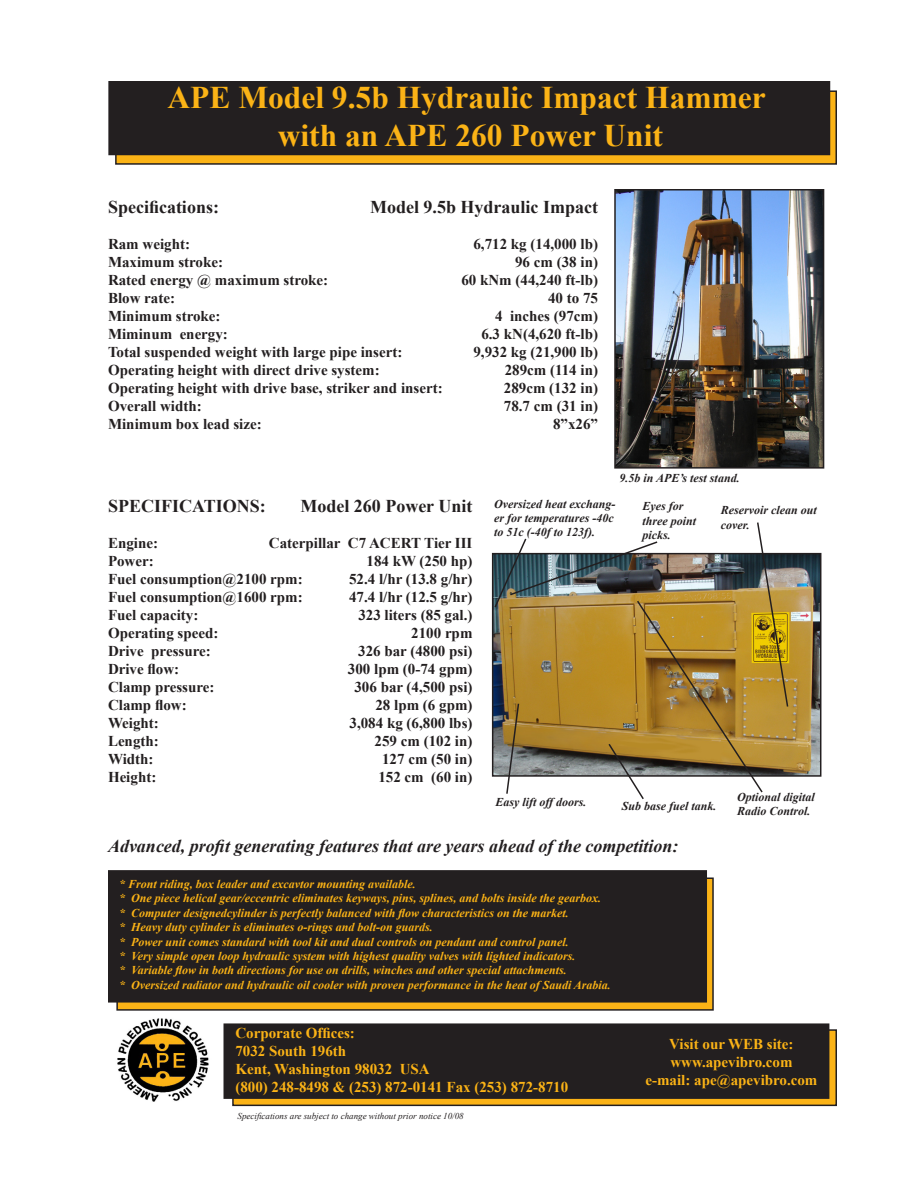
<style>
.page{position:relative;width:918px;height:1188px;background:#fff}
.page>*{position:absolute;margin:0;border:0;box-sizing:border-box;transform-origin:0 0}
.t1{font:700 31.5px "Times New Roman";color:#fbb316}
.t2{font:700 18px "Times New Roman";color:#231f20}
.t3{font:italic 700 18px "Times New Roman";color:#231f20}
.t4{font:700 15px "Times New Roman";color:#231f20}
.t5{font:700 15px "Times New Roman";color:#fbb316}
.t6{font:italic 700 12px "Times New Roman";color:#fbb316}
.t7{font:italic 700 12px/14.4px "Times New Roman";color:#231f20}
.t8{font:italic 9px "Times New Roman";color:#231f20}
</style>
<div class="page">
<div style="left:116px;top:91px;width:720px;height:73px;background:#fbb316"></div>
<div style="left:115px;top:90px;width:722px;height:75px;border:2px solid #231f20"></div>
<div style="left:109px;top:82px;width:721px;height:72px;background:#231f20"></div>
<div style="left:108px;top:81px;width:722px;height:74px;border:2px solid #231f20"></div>
<img style="left:617px;top:192px;width:204px;height:274px">
<div style="left:614px;top:189px;width:210px;height:280px;border:2px solid #231f20"></div>
<img style="left:789px;top:556px;width:29px;height:218px">
<img style="left:117px;top:1018px;width:92px;height:84px">
<div style="left:233px;top:1030px;width:603px;height:75px;background:#fbb316"></div>
<div style="left:232px;top:1029px;width:605px;height:77px;border:2px solid #231f20"></div>
<div style="left:224px;top:1024px;width:605px;height:74px;background:#231f20"></div>
<div style="left:224px;top:1023px;width:605px;height:76px;border:2px solid #231f20"></div>
<div style="left:117px;top:878px;width:596px;height:132px;background:#fbb316"></div>
<div style="left:116px;top:878px;width:598px;height:133px;border:2px solid #231f20"></div>
<div style="left:109px;top:871px;width:597px;height:131px;background:#231f20"></div>
<div style="left:108px;top:870px;width:599px;height:133px;border:2px solid #231f20"></div>
<img style="left:493px;top:522px;width:296px;height:277px">
<p class="t1" style="left:167px;top:76px;width:600px">APE Model 9.5b Hydraulic Impact Hammer</p>
<p class="t1" style="left:278px;top:114px;width:387px">with an APE 260 Power Unit</p>
<p class="t2" style="left:108px;top:194px;width:113px">Specifications:</p>
<p class="t2" style="left:370px;top:194px;width:230px">Model 9.5b Hydraulic Impact</p>
<p class="t4" style="left:108px;top:233px;width:84px">Ram weight:</p>
<p class="t4" style="left:473px;top:233px;width:126px">6,712 kg (14,000 lb)</p>
<p class="t4" style="left:108px;top:251px;width:117px">Maximum stroke:</p>
<p class="t4" style="left:515px;top:251px;width:84px">96 cm (38 in)</p>
<p class="t4" style="left:108px;top:269px;width:222px">Rated energy @ maximum stroke:</p>
<p class="t4" style="left:461px;top:269px;width:138px">60 kNm (44,240 ft-lb)</p>
<p class="t4" style="left:108px;top:287px;width:69px">Blow rate:</p>
<p class="t4" style="left:548px;top:287px;width:51px">40 to 75</p>
<p class="t4" style="left:108px;top:305px;width:114px">Minimum stroke:</p>
<p class="t4" style="left:495px;top:305px;width:104px">4 inches (97cm)</p>
<p class="t4" style="left:108px;top:323px;width:121px">Miminum energy:</p>
<p class="t4" style="left:481px;top:323px;width:118px">6.3 kN(4,620 ft-lb)</p>
<p class="t4" style="left:108px;top:341px;width:296px">Total suspended weight with large pipe insert:</p>
<p class="t4" style="left:473px;top:341px;width:126px">9,932 kg (21,900 lb)</p>
<p class="t4" style="left:108px;top:359px;width:273px">Operating height with direct drive system:</p>
<p class="t4" style="left:505px;top:359px;width:95px">289cm (114 in)</p>
<p class="t4" style="left:108px;top:377px;width:336px">Operating height with drive base, striker and insert:</p>
<p class="t4" style="left:504px;top:377px;width:96px">289cm (132 in)</p>
<p class="t4" style="left:108px;top:395px;width:95px">Overall width:</p>
<p class="t4" style="left:504px;top:395px;width:96px">78.7 cm (31 in)</p>
<p class="t4" style="left:108px;top:413px;width:155px">Minimum box lead size:</p>
<p class="t4" style="left:553px;top:413px;width:46px">8”x26”</p>
<p class="t7" style="left:620px;top:471px;width:122px">9.5b in APE’s test stand.</p>
<p class="t2" style="left:108px;top:493px;width:159px">SPECIFICATIONS:</p>
<p class="t2" style="left:300px;top:493px;width:174px">Model 260 Power Unit</p>
<p class="t4" style="left:108px;top:532px;width:52px">Engine:</p>
<p class="t4" style="left:269px;top:532px;width:205px">Caterpillar C7 ACERT Tier III</p>
<p class="t4" style="left:108px;top:550px;width:47px">Power:</p>
<p class="t4" style="left:367px;top:550px;width:107px">184 kW (250 hp)</p>
<p class="t4" style="left:108px;top:568px;width:196px">Fuel consumption@2100 rpm:</p>
<p class="t4" style="left:349px;top:568px;width:125px">52.4 l/hr (13.8 g/hr)</p>
<p class="t4" style="left:108px;top:586px;width:196px">Fuel consumption@1600 rpm:</p>
<p class="t4" style="left:349px;top:586px;width:125px">47.4 l/hr (12.5 g/hr)</p>
<p class="t4" style="left:108px;top:604px;width:92px">Fuel capacity:</p>
<p class="t4" style="left:358px;top:604px;width:116px">323 liters (85 gal.)</p>
<p class="t4" style="left:108px;top:622px;width:112px">Operating speed:</p>
<p class="t4" style="left:411px;top:622px;width:63px">2100 rpm</p>
<p class="t4" style="left:108px;top:640px;width:104px">Drive pressure:</p>
<p class="t4" style="left:358px;top:640px;width:116px">326 bar (4800 psi)</p>
<p class="t4" style="left:108px;top:658px;width:73px">Drive flow:</p>
<p class="t4" style="left:348px;top:658px;width:126px">300 lpm (0-74 gpm)</p>
<p class="t4" style="left:108px;top:676px;width:108px">Clamp pressure:</p>
<p class="t4" style="left:354px;top:676px;width:120px">306 bar (4,500 psi)</p>
<p class="t4" style="left:108px;top:694px;width:80px">Clamp flow:</p>
<p class="t4" style="left:375px;top:694px;width:99px">28 lpm (6 gpm)</p>
<p class="t4" style="left:108px;top:712px;width:52px">Weight:</p>
<p class="t4" style="left:350px;top:712px;width:124px">3,084 kg (6,800 lbs)</p>
<p class="t4" style="left:108px;top:730px;width:52px">Length:</p>
<p class="t4" style="left:375px;top:730px;width:99px">259 cm (102 in)</p>
<p class="t4" style="left:108px;top:748px;width:47px">Width:</p>
<p class="t4" style="left:382px;top:748px;width:92px">127 cm (50 in)</p>
<p class="t4" style="left:108px;top:766px;width:50px">Height:</p>
<p class="t4" style="left:378px;top:766px;width:96px">152 cm (60 in)</p>
<p class="t7" style="left:494px;top:496px;width:123px">Oversized heat exchang&shy;er for temperatures -40c to 51c (-40f to 123f).</p>
<p class="t7" style="left:643px;top:499px;width:55px">Eyes for three point picks.</p>
<p class="t7" style="left:721px;top:503px;width:98px">Reservoir clean out cover.</p>
<p class="t7" style="left:495px;top:794px;width:93px">Easy lift off doors.</p>
<p class="t7" style="left:622px;top:798px;width:96px">Sub base fuel tank.</p>
<p class="t7" style="left:737px;top:789px;width:79px">Optional digital<br>Radio Control.</p>
<p class="t3" style="left:108px;top:833px;width:572px">Advanced, profit generating features that are years ahead of the competition:</p>
<p class="t6" style="left:119px;top:876px;width:298px">* Front riding, box leader and excavtor mounting available.</p>
<p class="t6" style="left:119px;top:890px;width:484px">* One piece helical gear/eccentric eliminates keyways, pins, splines, and bolts inside the gearbox.</p>
<p class="t6" style="left:119px;top:904px;width:451px">* Computer designedcylinder is perfectly balanced with flow characteristics on the market.</p>
<p class="t6" style="left:119px;top:919px;width:315px">* Heavy duty cylinder is eliminates o-rings and bolt-on guards.</p>
<p class="t6" style="left:119px;top:933px;width:451px">* Power unit comes standard with tool kit and dual controls on pendant and control panel.</p>
<p class="t6" style="left:119px;top:948px;width:458px">* Very simple open loop hydraulic system with highest quality valves with lighted indicators.</p>
<p class="t6" style="left:119px;top:962px;width:449px">* Variable flow in both directions for use on drills, winches and other special attachments.</p>
<p class="t6" style="left:119px;top:976px;width:493px">* Oversized radiator and hydraulic oil cooler with proven performance in the heat of Saudi Arabia.</p>
<p class="t5" style="left:235px;top:1022px;width:121px">Corporate Offices:</p>
<p class="t5" style="left:235px;top:1040px;width:112px">7032 South 196th</p>
<p class="t5" style="left:235px;top:1058px;width:196px">Kent, Washington 98032 USA</p>
<p class="t5" style="left:235px;top:1076px;width:334px">(800) 248-8498 &amp; (253) 872-0141 Fax (253) 872-8710</p>
<p class="t8" style="left:238px;top:1110px;width:228px">Specifications are subject to change without prior notice 10/08</p>
<p class="t5" style="left:669px;top:1033px;width:126px">Visit our WEB site:</p>
<p class="t5" style="left:670px;top:1051px;width:124px">www.apevibro.com</p>
<p class="t5" style="left:645px;top:1069px;width:173px">e-mail: ape@apevibro.com</p>
</div>
